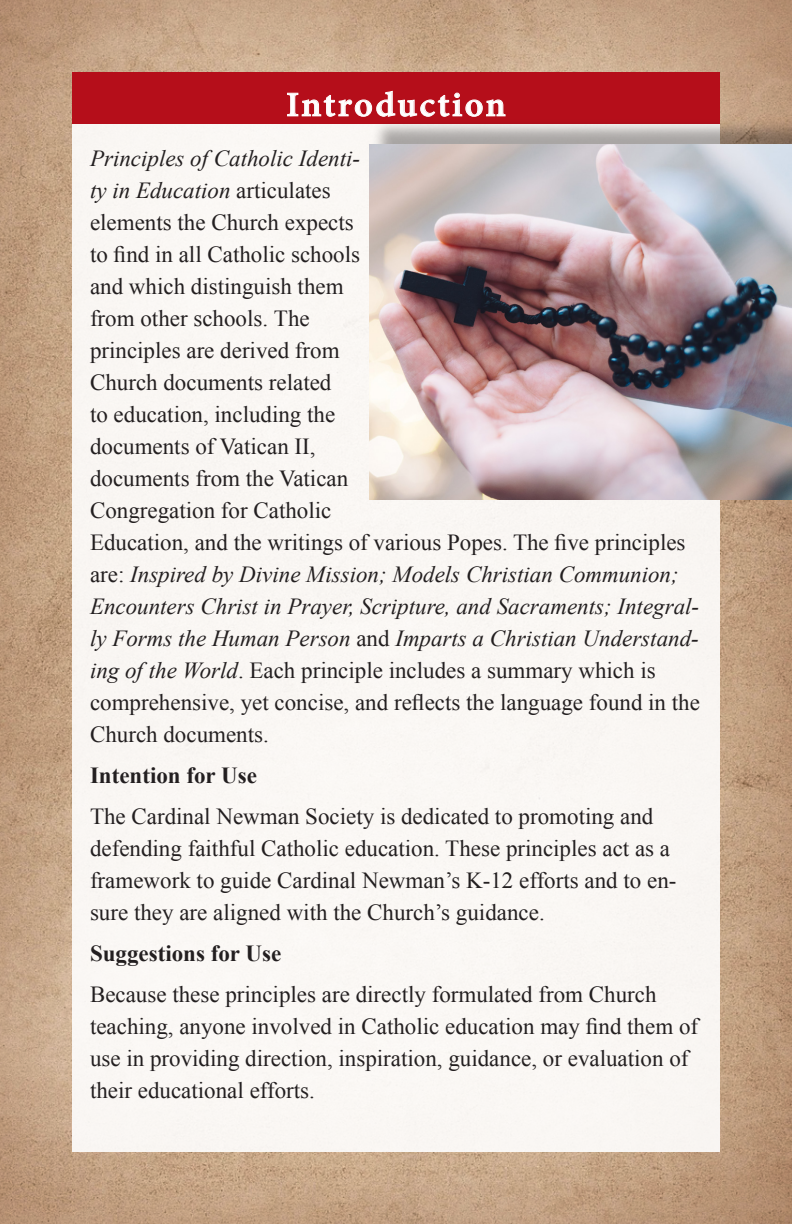
<style>
.page{position:relative;width:792px;height:1224px;background:#fff}
.page>*{position:absolute;margin:0;border:0;box-sizing:border-box;transform-origin:0 0}
.t1{font:700 37.8px "Adobe Devanagari";letter-spacing:.06em;color:#fff;scale:1.05 1}
.t2{font:23px/32px "Times New Roman";color:#231f20}
.t3{font:700 23px "Times New Roman";color:#231f20}
.s1{font-style:italic}
</style>
<div class="page">
<div style="left:0;top:0;width:792px;height:1224px;background:#a47556;opacity:.97"></div>
<div style="left:72px;top:72px;width:648px;height:1080px;background:#faf7f4"></div>
<div style="left:72px;top:72px;width:648px;height:52px;background:#b50e1a"></div>
<div style="left:372px;top:119px;width:420px;height:378px;background:#231f20;opacity:.38"></div>
<img style="left:369px;top:144px;width:423px;height:356px">
<svg style="left:287px;top:90px;width:219px;height:27px"></svg>
<h1 class="t1" style="left:286px;top:83px;width:211px">Introduction</h1>
<p class="t2" style="left:90px;top:142px;width:612px"><span class="s1">Principles of Catholic Identi-<br>ty in Education</span> articulates<br>elements the Church expects<br>to find in all Catholic schools<br>and which distinguish them<br>from other schools. The<br>principles are derived from<br>Church documents related<br>to education, including the<br>documents of Vatican II,<br>documents from the Vatican<br>Congregation for Catholic<br>Education, and the writings of various Popes. The five principles are: <span class="s1">Inspired by Divine Mission; Models Christian Communion; Encounters Christ in Prayer, Scripture, and Sacraments; Integral&shy;ly Forms the Human Person</span> and <span class="s1">Imparts a Christian Understand&shy;ing of the World</span>. Each principle includes a summary which is comprehensive, yet concise, and reflects the language found in the Church documents.</p>
<p class="t3" style="left:90px;top:759px;width:168px">Intention for Use</p>
<p class="t2" style="left:90px;top:800px;width:588px">The Cardinal Newman Society is dedicated to promoting and defending faithful Catholic education. These principles act as a framework to guide Cardinal Newman’s K-12 efforts and to en&shy;sure they are aligned with the Church’s guidance.</p>
<p class="t3" style="left:90px;top:937px;width:193px">Suggestions for Use</p>
<p class="t2" style="left:90px;top:978px;width:610px">Because these principles are directly formulated from Church teaching, anyone involved in Catholic education may find them of use in providing direction, inspiration, guidance, or evaluation of their educational efforts.</p>
</div>
